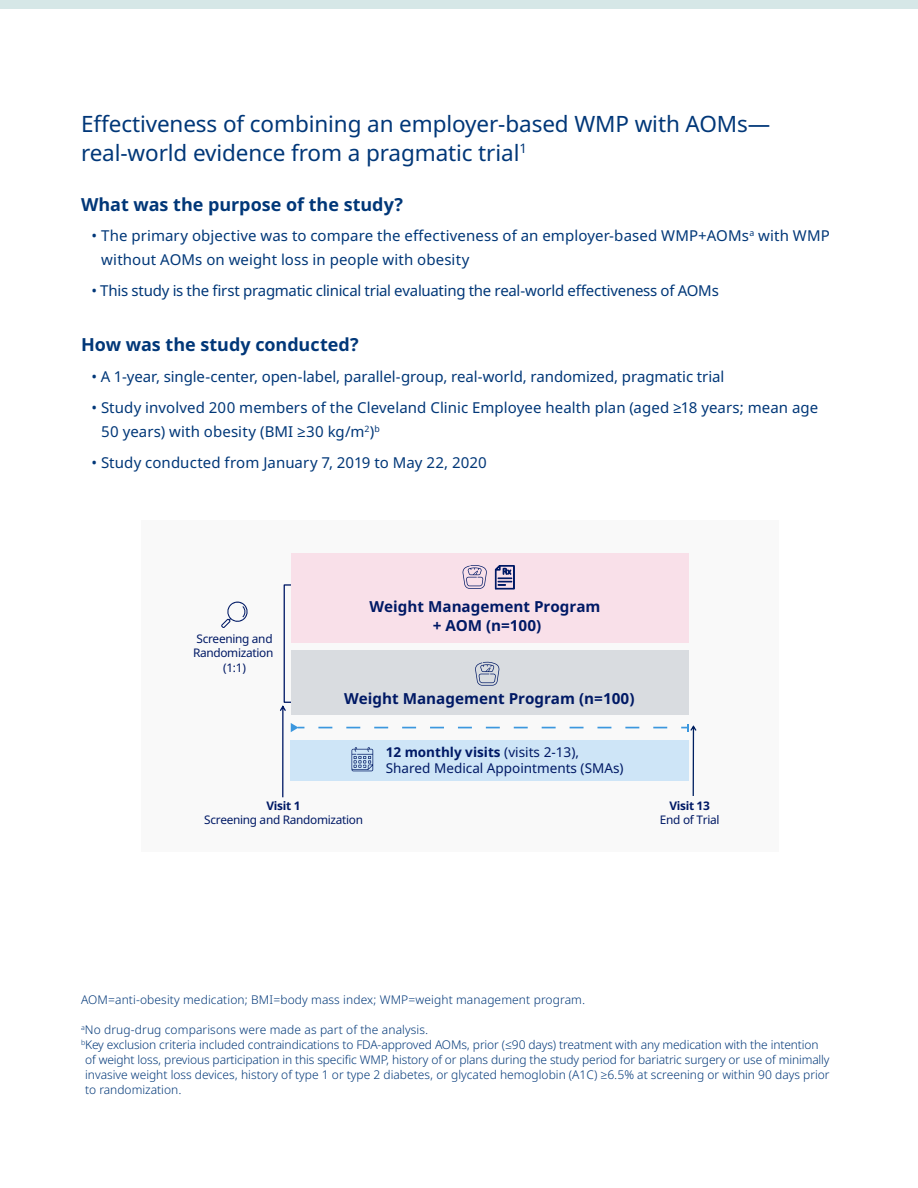
<style>
.page{position:relative;width:918px;height:1188px;background:#fff}
.page>*{position:absolute;margin:0;border:0;box-sizing:border-box;transform-origin:0 0}
.t1{font:22.5px/28.5px "Apis";letter-spacing:-.005em;color:#013778}
.subhead{font:700 18px "Apis";color:#013778}
.t2{font:700 15.15px/18.3px "Apis For Office";color:#001965;text-align:center}
.t3{font:15px/24px "Apis";letter-spacing:.005em;color:#013778}
.t4{font:15px "Apis";letter-spacing:-.02em;color:#013778}
.t5{font:13.5px/16.2px "Apis For Office";color:#001965}
.t6{font:300 12px/15px "Apis";letter-spacing:-.01em;color:#013778}
.t7{font:300 12px "Apis";letter-spacing:.01em;color:#013778}
.t8{font:11.85px/14.2px "Apis For Office";letter-spacing:-.025em;color:#001965;text-align:center}
.s1{font-weight:700}
</style>
<div class="page">
<div style="left:0;top:0;width:918px;height:9px;background:#d6e7e7"></div>
<div style="left:141px;top:521px;width:638px;height:331px;background:#f9f9f9"></div>
<div style="left:284px;top:584px;width:8px;height:119px;border:1px solid #001965"></div>
<div style="left:291px;top:553px;width:398px;height:90px;background:#f9e0e9"></div>
<div style="left:291px;top:651px;width:398px;height:64px;background:#d9dce0"></div>
<div style="left:290px;top:740px;width:399px;height:41px;background:#cee5f7"></div>
<svg style="left:318px;top:727px;width:350px;height:1px"></svg>
<svg style="left:280px;top:705px;width:24px;height:92px"></svg>
<svg style="left:681px;top:724px;width:15px;height:72px"></svg>
<svg style="left:495px;top:565px;width:20px;height:24px"></svg>
<svg style="left:475px;top:661px;width:25px;height:25px"></svg>
<svg style="left:462px;top:565px;width:25px;height:24px"></svg>
<svg style="left:352px;top:747px;width:21px;height:24px"></svg>
<svg style="left:221px;top:601px;width:27px;height:27px"></svg>
<p class="t1" style="left:81px;top:110px;width:691px">Effectiveness of combining an employer-based WMP with AOMs— real-world evidence from a pragmatic trial<sup>1</sup></p>
<p class="subhead" style="left:81px;top:191px;width:324px">What was the purpose of the study?</p>
<p class="t3" style="left:101px;top:224px;width:730px;text-indent:-10px">• The primary objective was to compare the effectiveness of an employer-based WMP+AOMs<sup>a</sup> with WMP without AOMs on weight loss in people with obesity</p>
<p class="t4" style="left:92px;top:280px;width:629px">• This study is the first pragmatic clinical trial evaluating the real-world effectiveness of AOMs</p>
<p class="subhead" style="left:81px;top:332px;width:279px">How was the study conducted?</p>
<p class="t3" style="left:92px;top:365px;width:634px">• A 1-year, single-center, open-label, parallel-group, real-world, randomized, pragmatic trial</p>
<p class="t3" style="left:101px;top:396px;width:719px;text-indent:-10px">• Study involved 200 members of the Cleveland Clinic Employee health plan (aged ≥18 years; mean age<br>50 years) with obesity (BMI ≥30 kg/m<sup>2</sup>)<sup>b</sup></p>
<p class="t3" style="left:92px;top:451px;width:397px">• Study conducted from January 7, 2019 to May 22, 2020</p>
<p class="t8" style="left:193px;top:632px;width:82px">Screening and<br>Randomization (1:1)</p>
<p class="t2" style="left:370px;top:598px;width:232px">Weight Management Program + AOM (n=100)</p>
<p class="t2" style="left:344px;top:690px;width:292px">Weight Management Program (n=100)</p>
<p class="t5" style="left:386px;top:744px;width:239px"><span class="s1">12 monthly visits</span> (visits 2-13),<br>Shared Medical Appointments (SMAs)</p>
<p class="t8" style="left:204px;top:799px;width:160px"><span class="s1">Visit 1<br></span>Screening and Randomization</p>
<p class="t8" style="left:660px;top:799px;width:61px"><span class="s1">Visit 13<br></span>End of Trial</p>
<p class="t7" style="left:81px;top:991px;width:506px">AOM=anti-obesity medication; BMI=body mass index; WMP=weight management program.</p>
<p class="t7" style="left:81px;top:1021px;width:349px"><sup>a</sup>No drug-drug comparisons were made as part of the analysis.</p>
<p class="t6" style="left:85px;top:1037px;width:746px;text-indent:-4px"><sup>b</sup>Key exclusion criteria included contraindications to FDA-approved AOMs, prior (≤90 days) treatment with any medication with the intention of weight loss, previous participation in this specific WMP, history of or plans during the study period for bariatric surgery or use of minimally invasive weight loss devices, history of type 1 or type 2 diabetes, or glycated hemoglobin (A1C) ≥6.5% at screening or within 90 days prior to randomization.</p>
</div>
